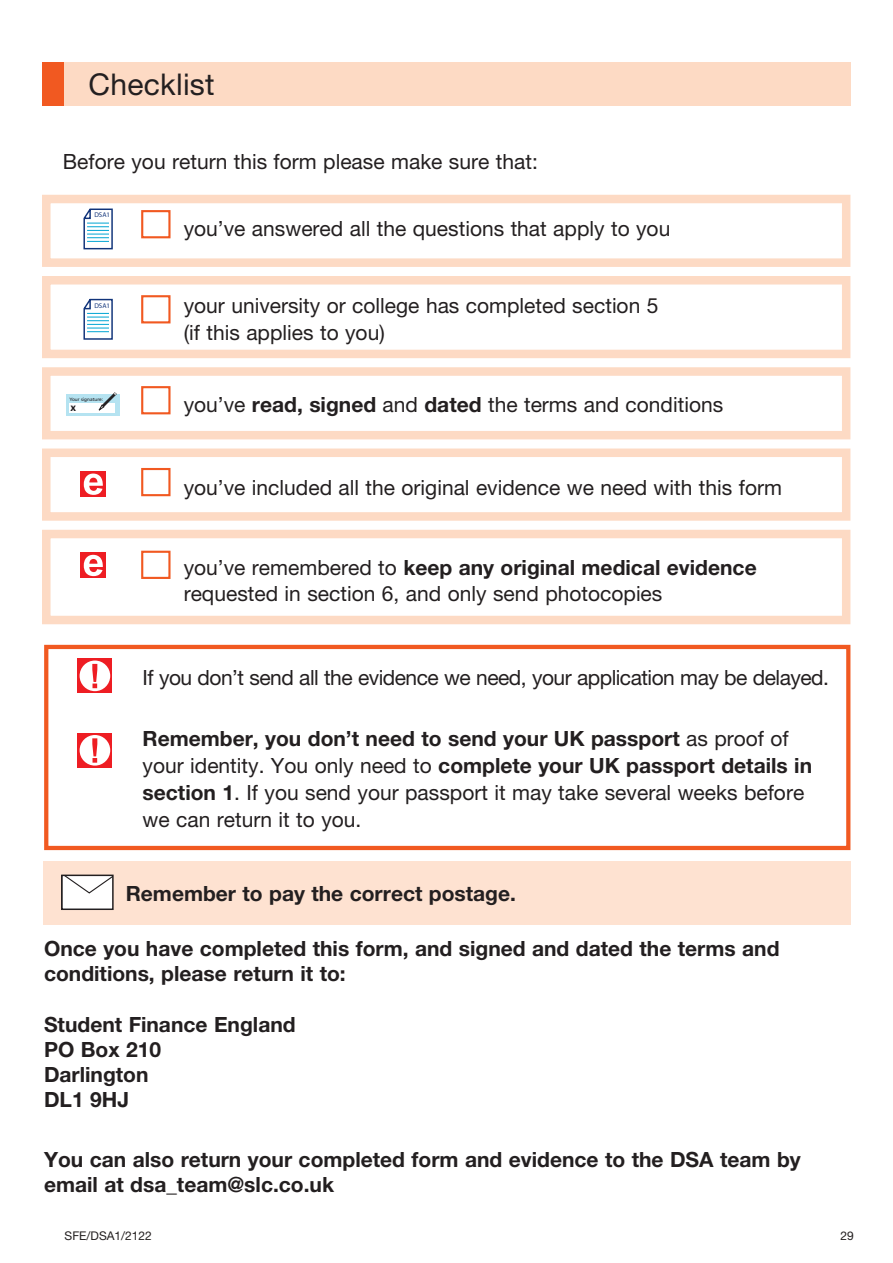
<style>
.page{position:relative;width:893px;height:1263px;background:#fff}
.page>*{position:absolute;margin:0;border:0;box-sizing:border-box;transform-origin:0 0}
.t1{font:30px "Helvetica Neue LT Std";letter-spacing:.01em;color:#231f20}
.t2{font:21px/27px "Helvetica Neue LT Std";color:#231f20}
.t3{font:700 21px/25.2px "Helvetica Neue LT Std";color:#231f20}
.t4{font:21px "Helvetica Neue LT Std";letter-spacing:-.025em;color:#231f20}
.t5{font:12px "Helvetica Neue LT Std";color:#231f20}
.t6{font:900 7.8px "Frutiger LT Std";color:#1b171b}
.t7{font:6.9px "Myriad";color:#11347a}
.t8{font:4.8px "Frutiger LT Std";color:#1b171b}
.s1{font-weight:700}
</style>
<div class="page">
<div style="left:42px;top:195px;width:808px;height:72px;border:9px solid #fddac4"></div>
<svg style="left:83px;top:208px;width:30px;height:41px"></svg>
<svg style="left:141px;top:210px;width:30px;height:29px"></svg>
<div style="left:42px;top:276px;width:808px;height:82px;border:9px solid #fddac4"></div>
<svg style="left:83px;top:298px;width:30px;height:42px"></svg>
<svg style="left:141px;top:295px;width:30px;height:29px"></svg>
<div style="left:42px;top:367px;width:808px;height:72px;border:9px solid #fddac4"></div>
<div style="left:66px;top:394px;width:53px;height:22px;background:#b5e3f1"></div>
<div style="left:69px;top:403px;width:46px;height:10px;background:#fff"></div>
<svg style="left:98px;top:392px;width:19px;height:19px"></svg>
<svg style="left:141px;top:386px;width:30px;height:29px"></svg>
<div style="left:43px;top:861px;width:807px;height:64px;background:#fee2d1"></div>
<svg style="left:64px;top:877px;width:47px;height:30px"></svg>
<div style="left:61px;top:874px;width:53px;height:36px;border:2px solid #231f20"></div>
<div style="left:42px;top:530px;width:808px;height:94px;border:9px solid #fddac4"></div>
<svg style="left:141px;top:550px;width:30px;height:29px"></svg>
<div style="left:42px;top:448px;width:808px;height:73px;border:9px solid #fddac4"></div>
<svg style="left:141px;top:468px;width:30px;height:29px"></svg>
<div style="left:64px;top:62px;width:786px;height:44px;background:#fddac4"></div>
<div style="left:43px;top:62px;width:21px;height:44px;background:#f15921"></div>
<div style="left:44px;top:645px;width:806px;height:205px;border:4px solid #f15921"></div>
<div style="left:81px;top:471px;width:25px;height:26px;background:#ee1d23"></div>
<svg style="left:84px;top:474px;width:19px;height:21px"></svg>
<div style="left:81px;top:553px;width:25px;height:25px;background:#ee1d23"></div>
<svg style="left:84px;top:555px;width:19px;height:21px"></svg>
<svg style="left:78px;top:659px;width:34px;height:34px"></svg>
<div style="left:80px;top:660px;width:30px;height:31px;background:#fff;border-radius:50%"></div>
<svg style="left:92px;top:664px;width:5px;height:24px"></svg>
<svg style="left:78px;top:733px;width:34px;height:34px"></svg>
<div style="left:80px;top:735px;width:30px;height:31px;background:#fff;border-radius:50%"></div>
<svg style="left:92px;top:738px;width:5px;height:25px"></svg>
<h2 class="t1" style="left:88px;top:67px;width:128px">Checklist</h2>
<p class="t2" style="left:63px;top:148px;width:476px">Before you return this form please make sure that:</p>
<p class="t7" style="left:94px;top:212px;width:17px">DSA1</p>
<p class="t7" style="left:94px;top:302px;width:17px">DSA1</p>
<p class="t8" style="left:69px;top:397px;width:35px">Your signature:</p>
<p class="t6" style="left:70px;top:403px;width:7px">X</p>
<p class="t2" style="left:184px;top:215px;width:488px">you’ve answered all the questions that apply to you</p>
<p class="t2" style="left:184px;top:291px;width:476px">your university or college has completed section 5 (if this applies to you)</p>
<p class="t2" style="left:184px;top:391px;width:541px">you’ve <span class="s1">read, signed</span> and <span class="s1">dated</span> the terms and conditions</p>
<p class="t2" style="left:184px;top:473px;width:600px">you’ve included all the original evidence we need with this form</p>
<p class="t2" style="left:184px;top:555px;width:575px;line-height:25.5px">you’ve remembered to <span class="s1">keep any original medical evidence </span>requested in section 6, and only send photocopies</p>
<p class="t4" style="left:143px;top:665px;width:688px">If you don’t send all the evidence we need, your application may be delayed.</p>
<p class="t2" style="left:143px;top:725px;width:671px"><span class="s1">Remember, you don’t need to send your UK passport</span> as proof of your identity. You only need to <span class="s1">complete your UK passport details in section 1</span>. If you send your passport it may take several weeks before we can return it to you.</p>
<p class="t3" style="left:126px;top:880px;width:392px">Remember to pay the correct postage.</p>
<p class="t3" style="left:44px;top:935px;width:737px">Once you have completed this form, and signed and dated the terms and conditions, please return it to:</p>
<p class="t3" style="left:44px;top:1011px;width:253px">Student Finance England</p>
<p class="t3" style="left:44px;top:1036px;width:119px">PO Box 210</p>
<p class="t3" style="left:44px;top:1062px;width:106px">Darlington</p>
<p class="t3" style="left:44px;top:1087px;width:87px">DL1 9HJ</p>
<p class="t3" style="left:44px;top:1146px;width:758px">You can also return your completed form and evidence to the DSA team by email at dsa_team@slc.co.uk</p>
<p class="t5" style="left:65px;top:1229px;width:89px">SFE/DSA1/2122</p>
<p class="t5" style="left:840px;top:1229px;width:15px">29</p>
</div>
